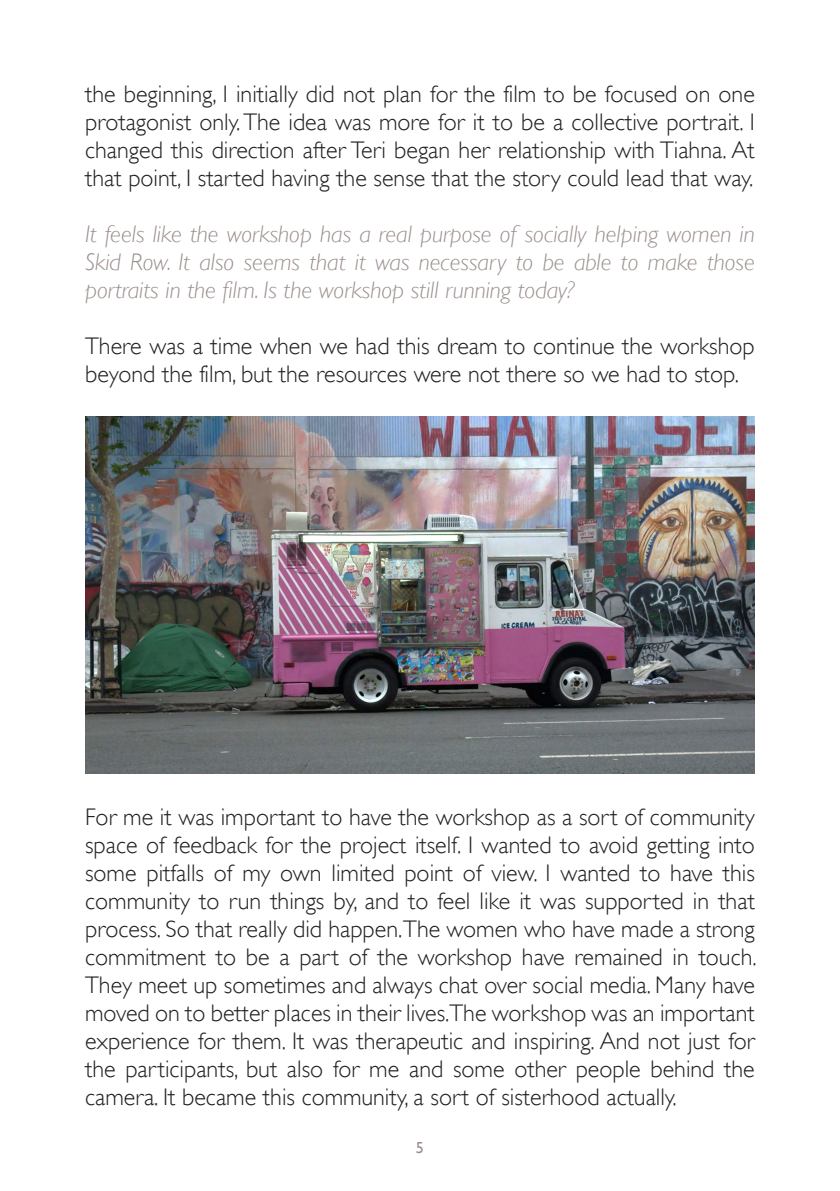
<style>
.page{position:relative;width:840px;height:1191px;background:#fff}
.page>*{position:absolute;margin:0;border:0;box-sizing:border-box;transform-origin:0 0}
.t1{font:300 24px/28px "Gill Sans";color:#231f20;text-align:justify}
.t2{font:italic 300 24px/28px "Gill Sans";color:#9a8e8a;text-align:justify}
.t3{font:16px "Gill Sans";color:#9a8e8a}
</style>
<div class="page">
<img style="left:85px;top:417px;width:669px;height:356px">
<p class="t1" style="left:85px;top:80px;width:671px">the beginning, I initially did not plan for the film to be focused on one protagonist only. The idea was more for it to be a collective portrait. I changed this direction after Teri began her relationship with Tiahna. At that point, I started having the sense that the story could lead that way.</p>
<p class="t2" style="left:85px;top:220px;width:671px">It feels like the workshop has a real purpose of socially helping women in Skid Row. It also seems that it was necessary to be able to make those portraits in the film. Is the workshop still running today?</p>
<p class="t1" style="left:85px;top:332px;width:670px">There was a time when we had this dream to continue the workshop beyond the film, but the resources were not there so we had to stop.</p>
<p class="t1" style="left:85px;top:802px;width:672px">For me it was important to have the workshop as a sort of community space of feedback for the project itself. I wanted to avoid getting into some pitfalls of my own limited point of view. I wanted to have this community to run things by, and to feel like it was supported in that process. So that really did happen.The women who have made a strong commitment to be a part of the workshop have remained in touch.<br>They meet up sometimes and always chat over social media. Many have moved on to better places in their lives.The workshop was an important experience for them. It was therapeutic and inspiring. And not just for the participants, but also for me and some other people behind the camera. It became this community, a sort of sisterhood actually.</p>
<p class="t3" style="left:416px;top:1138px;width:9px">5</p>
</div>
